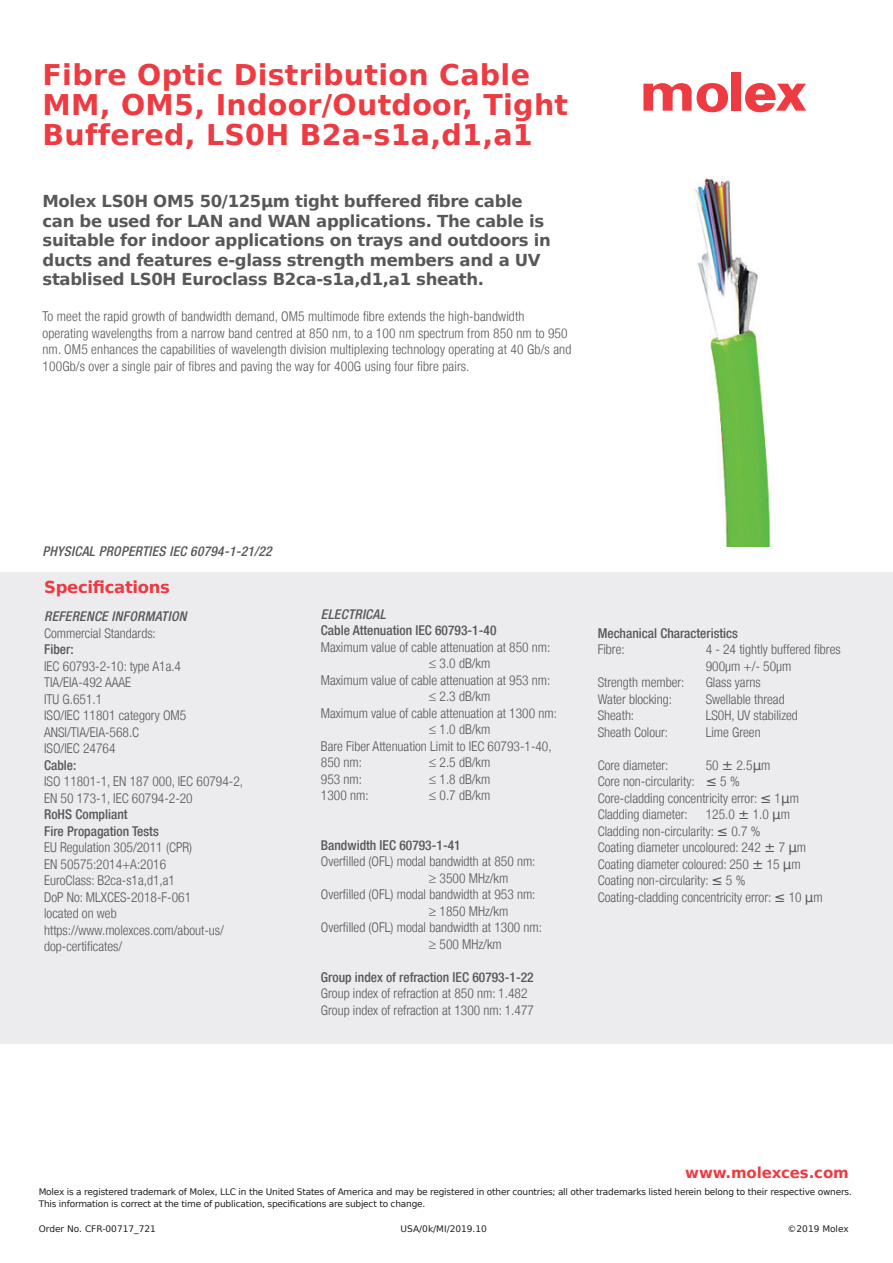
<style>
.page{position:relative;width:893px;height:1263px;background:#fff}
.page>*{position:absolute;margin:0;border:0;box-sizing:border-box;transform-origin:0 0}
.t1{font:700 28.5px/30px "Bitstream Vera Sans";letter-spacing:.01em;color:#ee3a41}
.t2{font:700 16.5px/19.5px "Bitstream Vera Sans";letter-spacing:-.02em;color:#57585a}
.t3{font:700 16.5px "Bitstream Vera Sans";letter-spacing:-.02em;color:#ee3a41}
.t4{font:700 15px "Bitstream Vera Sans";letter-spacing:-.01em;color:#ee3a41}
.t5{font:300 condensed 13.5px/16.5px "Helvetica Neue LT";color:#57585a}
.t6{font:500 condensed 13.5px/16.5px "Helvetica Neue LT";color:#57585a}
.t7{font:italic 500 condensed 13.5px "Helvetica Neue LT Std";letter-spacing:.02em;color:#57585a}
.t8{font:9px/12px "Bitstream Vera Sans";letter-spacing:-.025em;color:#231f20}
.t9{font:9px "Bitstream Vera Sans";color:#231f20}
.s1{font-family:"Bitstream Vera Sans";font-weight:400;font-stretch:normal}
</style>
<div class="page">
<div style="left:731px;top:72px;width:10px;height:39px;background:#ee3a41"></div>
<svg style="left:643px;top:83px;width:85px;height:29px"></svg>
<svg style="left:745px;top:83px;width:61px;height:29px"></svg>
<div style="left:0;top:572px;width:893px;height:471px;background:#ececee"></div>
<img style="left:693px;top:177px;width:78px;height:370px">
<h1 class="t1" style="left:43px;top:60px;width:527px">Fibre Optic Distribution Cable<br>MM, OM5, Indoor/Outdoor, Tight<br>Buffered, LS0H B2a-s1a,d1,a1</h1>
<p class="t2" style="left:43px;top:192px;width:510px">Molex LS0H OM5 50/125μm tight buffered fibre cable can be used for LAN and WAN applications. The cable is suitable for indoor applications on trays and outdoors in ducts and features e-glass strength members and a UV stablised LS0H Euroclass B2ca-s1a,d1,a1 sheath.</p>
<p class="t5" style="left:43px;top:308px;width:530px">To meet the rapid growth of bandwidth demand, OM5 multimode fibre extends the high-bandwidth operating wavelengths from a narrow band centred at 850 nm, to a 100 nm spectrum from 850 nm to 950 nm. OM5 enhances the capabilities of wavelength division multiplexing technology operating at 40 Gb/s and 100Gb/s over a single pair of fibres and paving the way for 400G using four fibre pairs.</p>
<p class="t7" style="left:43px;top:543px;width:36px">PHYSICAL</p>
<p class="t7" style="left:99px;top:543px;width:15px">PROPERTIE</p>
<p class="t7" style="left:159px;top:543px;width:115px">S IEC 60794-1-21/22</p>
<p class="t3" style="left:44px;top:578px;width:127px">Specifications</p>
<p class="t7" style="left:44px;top:609px;width:144px">REFERENCE INFORMATION</p>
<p class="t5" style="left:44px;top:625px;width:113px">Commercial Standards:</p>
<p class="t6" style="left:44px;top:641px;width:31px">Fiber:</p>
<p class="t5" style="left:44px;top:658px;width:144px">IEC 60793-2-10: type A1a.4<br>TIA/EIA-492 AAAE<br>ITU G.651.1<br>ISO/IEC 11801 category OM5<br>ANSI/TIA/EIA-568.C<br>ISO/IEC 24764</p>
<p class="t6" style="left:44px;top:757px;width:34px">Cable:</p>
<p class="t5" style="left:44px;top:773px;width:200px">ISO 11801-1, EN 187 000, IEC 60794-2,<br>EN 50 173-1, IEC 60794-2-20</p>
<p class="t6" style="left:44px;top:806px;width:116px">RoHS Compliant<br>Fire Propagation Tests</p>
<p class="t5" style="left:44px;top:839px;width:181px">EU Regulation 305/2011 (CPR)<br>EN 50575:2014+A:2016<br>EuroClass: B2ca-s1a,d1,a1<br>DoP No: MLXCES-2018-F-061 located on web https://www.molexces.com/about-us/ dop-certificates/</p>
<p class="t7" style="left:321px;top:606px;width:66px">ELECTRICAL</p>
<p class="t6" style="left:321px;top:622px;width:177px">Cable Attenuation IEC 60793-1-40</p>
<p class="t5" style="left:321px;top:639px;width:231px">Maximum value of cable attenuation at 850 nm:</p>
<p class="t5" style="left:429px;top:655px;width:63px">≤ 3.0 dB/km</p>
<p class="t5" style="left:321px;top:672px;width:231px">Maximum value of cable attenuation at 953 nm:</p>
<p class="t5" style="left:429px;top:688px;width:63px">≤ 2.3 dB/km</p>
<p class="t5" style="left:321px;top:705px;width:238px">Maximum value of cable attenuation at 1300 nm:</p>
<p class="t5" style="left:429px;top:721px;width:63px">≤ 1.0 dB/km</p>
<p class="t5" style="left:321px;top:738px;width:232px">Bare Fiber Attenuation Limit to IEC 60793-1-40,</p>
<p class="t5" style="left:321px;top:754px;width:43px">850 nm:</p>
<p class="t5" style="left:429px;top:754px;width:63px">≤ 2.5 dB/km</p>
<p class="t5" style="left:321px;top:771px;width:43px">953 nm:</p>
<p class="t5" style="left:429px;top:771px;width:63px">≤ 1.8 dB/km</p>
<p class="t5" style="left:321px;top:787px;width:49px">1300 nm:</p>
<p class="t5" style="left:429px;top:787px;width:63px">≤ 0.7 dB/km</p>
<p class="t6" style="left:321px;top:837px;width:141px">Bandwidth IEC 60793-1-41</p>
<p class="t5" style="left:321px;top:853px;width:216px">Overfilled (OFL) modal bandwidth at 850 nm:</p>
<p class="t5" style="left:429px;top:870px;width:81px">≥ 3500 MHz/km</p>
<p class="t5" style="left:321px;top:886px;width:216px">Overfilled (OFL) modal bandwidth at 953 nm:</p>
<p class="t5" style="left:429px;top:903px;width:81px">≥ 1850 MHz/km</p>
<p class="t5" style="left:321px;top:919px;width:223px">Overfilled (OFL) modal bandwidth at 1300 nm:</p>
<p class="t5" style="left:429px;top:936px;width:74px">≥ 500 MHz/km</p>
<p class="t6" style="left:321px;top:968px;width:214px">Group index of refraction IEC 60793-1-22</p>
<p class="t5" style="left:321px;top:985px;width:215px">Group index of refraction at 850 nm: 1.482<br>Group index of refraction at 1300 nm: 1.477</p>
<p class="t6" style="left:598px;top:625px;width:142px">Mechanical Characteristics</p>
<p class="t5" style="left:598px;top:641px;width:28px">Fibre:</p>
<p class="t5" style="left:706px;top:641px;width:136px">4 - 24 tightly buffered fibres<br>900μm +/- 50μm</p>
<p class="t5" style="left:598px;top:674px;width:88px">Strength member:</p>
<p class="t5" style="left:706px;top:674px;width:56px">Glass yarns</p>
<p class="t5" style="left:598px;top:691px;width:76px">Water blocking:</p>
<p class="t5" style="left:706px;top:691px;width:80px">Swellable thread</p>
<p class="t5" style="left:598px;top:707px;width:38px">Sheath:</p>
<p class="t5" style="left:706px;top:707px;width:94px">LS0H, UV stabilized</p>
<p class="t5" style="left:598px;top:724px;width:72px">Sheath Colour:</p>
<p class="t5" style="left:706px;top:724px;width:56px">Lime Green</p>
<p class="t5" style="left:598px;top:757px;width:72px">Core diameter:</p>
<p class="t5" style="left:598px;top:757px;width:203px;text-indent:108px">50 <span class="s1">±</span> 2.5<span class="s1">µ</span>m<br>Core non-circularity: <span class="s1">≤</span> 5 %<br>Core-cladding concentricity error: <span class="s1">≤</span> 1<span class="s1">µ</span>m<br>Cladding diameter:</p>
<p class="t5" style="left:598px;top:806px;width:226px;text-indent:108px">125.0 <span class="s1">±</span> 1.0 <span class="s1">µ</span>m Cladding non-circularity: <span class="s1">≤</span> 0.7 %<br>Coating diameter uncoloured: 242 <span class="s1">±</span> 7 <span class="s1">µ</span>m Coating diameter coloured: 250 <span class="s1">±</span> 15 <span class="s1">µ</span>m Coating non-circularity: <span class="s1">≤</span> 5 % Coating-cladding concentricity error: <span class="s1">≤</span> 10 <span class="s1">µ</span>m</p>
<p class="t4" style="left:685px;top:1164px;width:165px">www.molexces.com</p>
<p class="t8" style="left:39px;top:1186px;width:815px">Molex is a registered trademark of Molex, LLC in the United States of America and may be registered in other countries; all other trademarks listed herein belong to their respective owners.<br>This information is correct at the time of publication, specifications are subject to change.</p>
<p class="t9" style="left:39px;top:1223px;width:119px">Order No. CFR-00717_721</p>
<p class="t9" style="left:401px;top:1223px;width:88px">USA/0k/MI/2019.10</p>
<p class="t9" style="left:788px;top:1223px;width:63px">©2019 Molex</p>
</div>
